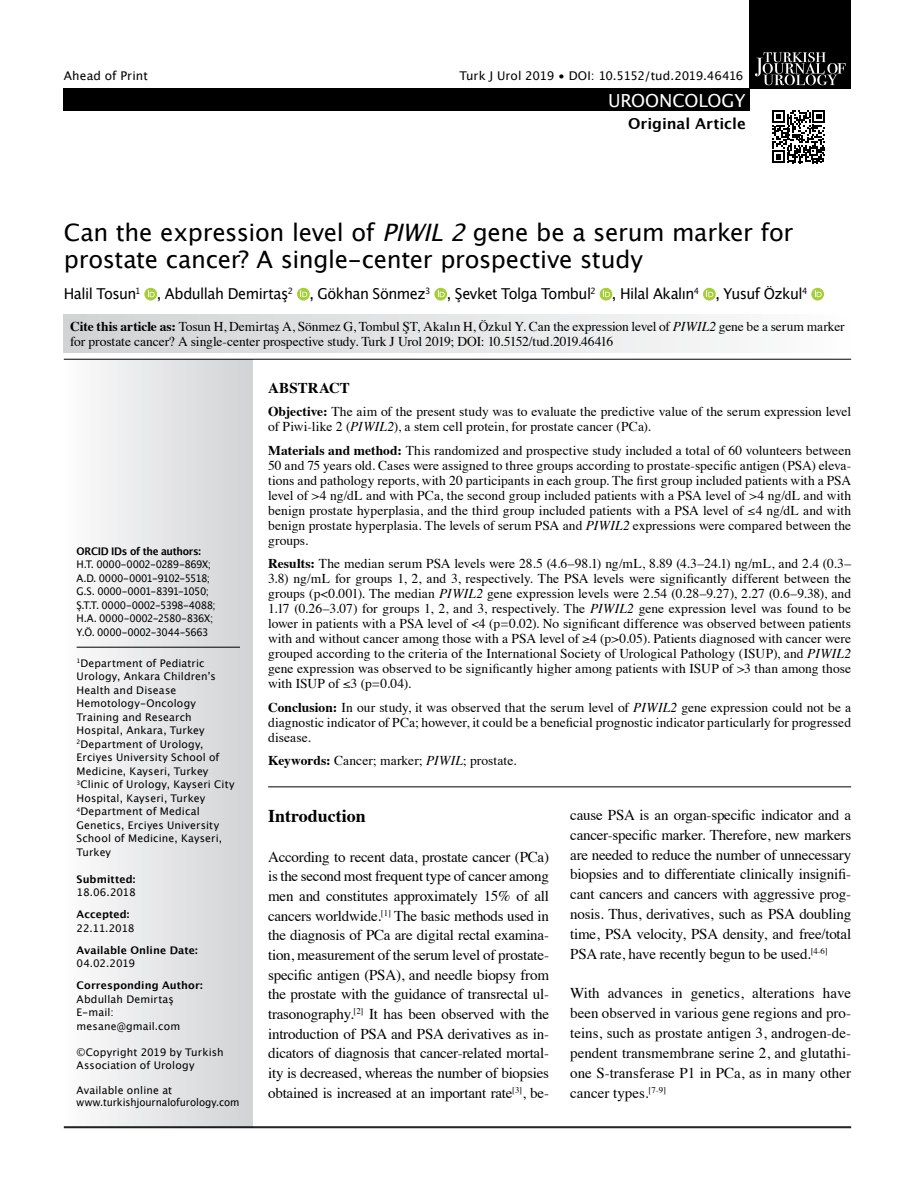
<style>
.page{position:relative;width:915px;height:1191px;background:#fff}
.page>*{position:absolute;margin:0;border:0;box-sizing:border-box;transform-origin:0 0}
.t1{font:24px/27px "Lucida Grande";letter-spacing:-.01em;color:#000}
.t2{font:700 18px "Times";color:#000}
.t3{font:18px "Lucida Grande";letter-spacing:-.005em;color:#fff}
.t4{font:15px/19.6px "Times";letter-spacing:-.015em;color:#000;text-align:justify}
.t5{font:15px "Lucida Grande";letter-spacing:-.035em;color:#000;scale:.96 1}
.t6{font:700 15px "Lucida Grande";color:#000}
.t7{font:700 15px "Times";letter-spacing:.01em;color:#000}
.t8{font:13.5px/15px "Times";color:#000;text-align:justify}
.t9{font:12px "Lucida Grande";letter-spacing:-.025em;color:#000}
.t10{font:12px "Lucida Grande";letter-spacing:.005em;color:#000}
.t11{font:10.5px/13.5px "Lucida Grande";letter-spacing:.01em;color:#000}
.t12{font:10.5px/13.5px "Lucida Grande";letter-spacing:-.035em;color:#000;scale:.95 1}
.t13{font:700 10.5px "Lucida Grande";letter-spacing:.005em;color:#000}
.t14{font:700 10.5px "Lucida Grande";letter-spacing:-.03em;color:#000;scale:.95 1}
.s1{font-style:italic}
.s2{font-weight:700}
</style>
<div class="page">
<div style="left:749px;top:0;width:101px;height:89px;background:#000"></div>
<div style="left:64px;top:88px;width:685px;height:23px;background:#000"></div>
<svg style="left:755px;top:52px;width:90px;height:33px"></svg>
<svg style="left:772px;top:110px;width:53px;height:53px"></svg>
<div style="left:64px;top:359px;width:189px;height:768px;background:linear-gradient(to right,#fcfcfc,#d1d2d4)"></div>
<svg style="left:144px;top:288px;width:13px;height:12px"></svg>
<svg style="left:148px;top:290px;width:7px;height:7px"></svg>
<svg style="left:297px;top:288px;width:12px;height:12px"></svg>
<svg style="left:300px;top:290px;width:7px;height:7px"></svg>
<svg style="left:434px;top:288px;width:13px;height:12px"></svg>
<svg style="left:437px;top:290px;width:7px;height:7px"></svg>
<svg style="left:599px;top:288px;width:13px;height:12px"></svg>
<svg style="left:602px;top:290px;width:7px;height:7px"></svg>
<svg style="left:702px;top:288px;width:13px;height:12px"></svg>
<svg style="left:706px;top:290px;width:7px;height:7px"></svg>
<svg style="left:811px;top:288px;width:12px;height:12px"></svg>
<svg style="left:814px;top:290px;width:7px;height:7px"></svg>
<hr style="left:64px;top:1127px;width:786px;height:1px;background:#000">
<hr style="left:64px;top:1126px;width:786px;height:1px;background:#000">
<div style="left:64px;top:315px;width:786px;height:38px;background:linear-gradient(to right,#d1d2d4,#fcfcfc)"></div>
<hr style="left:77px;top:647px;width:163px;height:1px;background:#000">
<hr style="left:268px;top:786px;width:582px;height:1px;background:#000">
<hr style="left:64px;top:359px;width:786px;height:1px;background:#000">
<p class="t10" style="left:64px;top:69px;width:86px">Ahead of Print</p>
<p class="t9" style="left:459px;top:69px;width:285px">Turk J Urol 2019 • DOI: 10.5152/tud.2019.46416</p>
<h2 class="t3" style="left:608px;top:90px;width:139px">UROONCOLOGY</h2>
<p class="t6" style="left:628px;top:112px;width:119px">Original Article</p>
<h1 class="t1" style="left:64px;top:219px;width:730px">Can the expression level of <span class="s1">PIWIL2</span>gene be a serum marker for prostate cancer? A single-center prospective study</h1>
<p class="t5" style="left:64px;top:285px;width:775px">Halil Tosun<sup>1</sup> , Abdullah Demirtaş<sup>2</sup> , Gökhan Sönmez<sup>3</sup> , Şevket Tolga Tombul<sup>2</sup> , Hilal Akalın<sup>4</sup> , Yusuf Özkul<sup>4</sup></p>
<p class="t8" style="left:70px;top:318px;width:775px"><span class="s2">Cite this article as:</span> Tosun H, Demirtaş A, Sönmez G, Tombul ŞT, Akalın H, Özkul Y. Can the expression level of <span class="s1">PIWIL2</span> gene be a serum marker for prostate cancer? A single-center prospective study. Turk J Urol 2019; DOI: 10.5152/tud.2019.46416</p>
<p class="t14" style="left:77px;top:542px;width:132px">ORCID IDs of the authors:</p>
<p class="t12" style="left:77px;top:558px;width:148px">H.T. 0000-0002-0289-869X;<br>A.D. 0000-0001-9102-5518;<br>G.S. 0000-0001-8391-1050;<br>Ş.T.T. 0000-0002-5398-4088;<br>H.A. 0000-0002-2580-836X;<br>Y.Ö. 0000-0002-3044-5663</p>
<p class="t11" style="left:77px;top:656px;width:159px"><sup>1</sup>Department of Pediatric<br>Urology, Ankara Children’s<br>Health and Disease<br>Hemotology-Oncology<br>Training and Research<br>Hospital, Ankara, Turkey<br><sup>2</sup>Department of Urology,<br>Erciyes University School of<br>Medicine, Kayseri, Turkey<br><sup>3</sup>Clinic of Urology, Kayseri City<br>Hospital, Kayseri, Turkey<br><sup>4</sup>Department of Medical<br>Genetics, Erciyes University<br>School of Medicine, Kayseri,<br>Turkey</p>
<p class="t13" style="left:77px;top:870px;width:60px">Submitted:</p>
<p class="t11" style="left:77px;top:885px;width:61px">18.06.2018</p>
<p class="t13" style="left:77px;top:906px;width:54px">Accepted:</p>
<p class="t11" style="left:77px;top:921px;width:59px">22.11.2018</p>
<p class="t13" style="left:77px;top:941px;width:123px">Available Online Date:</p>
<p class="t11" style="left:77px;top:957px;width:60px">04.02.2019</p>
<p class="t13" style="left:77px;top:977px;width:128px">Corresponding Author:</p>
<p class="t11" style="left:77px;top:992px;width:105px">Abdullah Demirtaş<br>E-mail: mesane@gmail.com</p>
<p class="t11" style="left:77px;top:1046px;width:148px;line-height:12.6px">©Copyright 2019 by Turkish<br>Association of Urology</p>
<p class="t11" style="left:77px;top:1083px;width:164px;line-height:12.6px">Available online at www.turkishjournalofurology.com</p>
<p class="t7" style="left:268px;top:373px;width:83px">ABSTRACT</p>
<p class="t8" style="left:268px;top:403px;width:584px"><span class="s2">Objective:</span> The aim of the present study was to evaluate the predictive value of the serum expression level of Piwi-like 2 (<span class="s1">PIWIL2</span>), a stem cell protein, for prostate cancer (PCa).</p>
<p class="t8" style="left:268px;top:441px;width:584px"><span class="s2">Materials and method:</span> This randomized and prospective study included a total of 60 volunteers between 50 and 75 years old. Cases were assigned to three groups according to prostate-specific antigen (PSA) eleva&shy;tions and pathology reports, with 20 participants in each group. The first group included patients with a PSA level of &gt;4 ng/dL and with PCa, the second group included patients with a PSA level of &gt;4 ng/dL and with benign prostate hyperplasia, and the third group included patients with a PSA level of ≤4 ng/dL and with benign prostate hyperplasia. The levels of serum PSA and <span class="s1">PIWIL2</span> expressions were compared between the groups.</p>
<p class="t8" style="left:268px;top:555px;width:584px"><span class="s2">Results:</span> The median serum PSA levels were 28.5 (4.6–98.1) ng/mL, 8.89 (4.3–24.1) ng/mL, and 2.4 (0.3– 3.8) ng/mL for groups 1, 2, and 3, respectively. The PSA levels were significantly different between the groups (p&lt;0.001). The median <span class="s1">PIWIL2</span> gene expression levels were 2.54 (0.28–9.27), 2.27 (0.6–9.38), and 1.17 (0.26–3.07) for groups 1, 2, and 3, respectively. The <span class="s1">PIWIL2</span> gene expression level was found to be lower in patients with a PSA level of &lt;4 (p=0.02). No significant difference was observed between patients with and without cancer among those with a PSA level of ≥4 (p&gt;0.05). Patients diagnosed with cancer were grouped according to the criteria of the International Society of Urological Pathology (ISUP), and <span class="s1">PIWIL2 </span>gene expression was observed to be significantly higher among patients with ISUP of &gt;3 than among those with ISUP of ≤3 (p=0.04).</p>
<p class="t8" style="left:268px;top:698px;width:584px"><span class="s2">Conclusion:</span> In our study, it was observed that the serum level of <span class="s1">PIWIL2</span> gene expression could not be a diagnostic indicator of PCa; however, it could be a beneficial prognostic indicator particularly for progressed disease.</p>
<p class="t8" style="left:268px;top:752px;width:250px"><span class="s2">Keywords:</span> Cancer; marker; <span class="s1">PIWIL</span>; prostate.</p>
<h2 class="t2" style="left:268px;top:799px;width:99px">Introduction</h2>
<p class="t4" style="left:268px;top:845px;width:282px">According to recent data, prostate cancer (PCa) is the second most frequent type of cancer among men and constitutes approximately 15% of all cancers worldwide.<sup>[1]</sup> The basic methods used in the diagnosis of PCa are digital rectal examina&shy;tion, measurement of the serum level of prostate&shy;specific antigen (PSA), and needle biopsy from the prostate with the guidance of transrectal ul&shy;trasonography.<sup>[2]</sup> It has been observed with the introduction of PSA and PSA derivatives as in&shy;dicators of diagnosis that cancer-related mortal&shy;ity is decreased, whereas the number of biopsies obtained is increased at an important rate<sup>[3]</sup>, be-</p>
<p class="t4" style="left:570px;top:803px;width:282px">cause PSA is an organ-specific indicator and a cancer-specific marker. Therefore, new markers are needed to reduce the number of unnecessary biopsies and to differentiate clinically insignifi&shy;cant cancers and cancers with aggressive prog&shy;nosis. Thus, derivatives, such as PSA doubling time, PSA velocity, PSA density, and free/total PSA rate, have recently begun to be used.<sup>[4-6]</sup></p>
<p class="t4" style="left:570px;top:982px;width:282px">With advances in genetics, alterations have been observed in various gene regions and pro&shy;teins, such as prostate antigen 3, androgen-de&shy;pendent transmembrane serine 2, and glutathi&shy;one S-transferase P1 in PCa, as in many other cancer types.<sup>[7-9]</sup></p>
</div>
